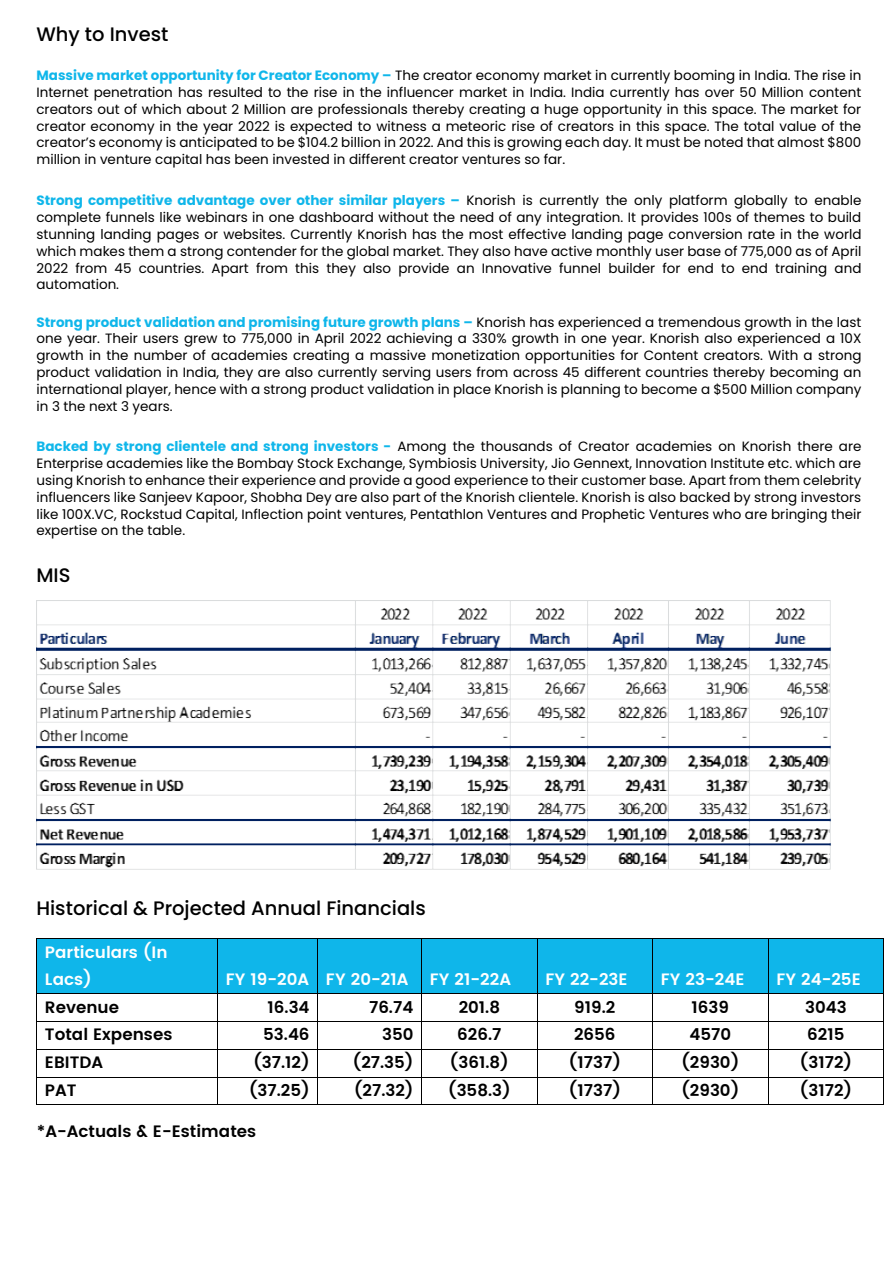
<style>
.page{position:relative;width:893px;height:1263px;background:#fff}
.page>*{position:absolute;margin:0;border:0;box-sizing:border-box;transform-origin:0 0}
.t1{font:500 19.5px "Poppins";color:#000}
.t2{font:600 16.5px "Poppins";color:#000}
.t3{font:600 16.5px/27.2px "Poppins";letter-spacing:.005em;color:#fff}
.t4{font:13.5px/16.8px "Poppins";color:#000;text-align:justify}
.s1{font-weight:700;color:#0fb6ea}
</style>
<div class="page">
<img style="left:36px;top:601px;width:795px;height:269px">
<div style="left:37px;top:939px;width:180px;height:54px;background:#0fb6ea"></div>
<div style="left:218px;top:939px;width:99px;height:54px;background:#0fb6ea"></div>
<div style="left:318px;top:939px;width:103px;height:54px;background:#0fb6ea"></div>
<div style="left:422px;top:939px;width:115px;height:54px;background:#0fb6ea"></div>
<div style="left:537px;top:939px;width:115px;height:54px;background:#0fb6ea"></div>
<div style="left:653px;top:939px;width:115px;height:54px;background:#0fb6ea"></div>
<div style="left:768px;top:939px;width:115px;height:54px;background:#0fb6ea"></div>
<hr style="left:37px;top:938px;width:180px;height:1px;background:#000">
<hr style="left:218px;top:938px;width:99px;height:1px;background:#000">
<hr style="left:318px;top:938px;width:103px;height:1px;background:#000">
<hr style="left:422px;top:938px;width:115px;height:1px;background:#000">
<hr style="left:538px;top:938px;width:114px;height:1px;background:#000">
<hr style="left:653px;top:938px;width:115px;height:1px;background:#000">
<hr style="left:768px;top:938px;width:115px;height:1px;background:#000">
<hr style="left:36px;top:939px;width:1px;height:54px;background:#000">
<hr style="left:217px;top:939px;width:1px;height:54px;background:#000">
<hr style="left:317px;top:939px;width:1px;height:54px;background:#000">
<hr style="left:421px;top:939px;width:1px;height:54px;background:#000">
<hr style="left:537px;top:939px;width:1px;height:54px;background:#000">
<hr style="left:652px;top:939px;width:1px;height:54px;background:#000">
<hr style="left:768px;top:939px;width:1px;height:54px;background:#000">
<hr style="left:883px;top:939px;width:1px;height:54px;background:#000">
<hr style="left:37px;top:993px;width:180px;height:1px;background:#000">
<hr style="left:218px;top:993px;width:99px;height:1px;background:#000">
<hr style="left:318px;top:993px;width:103px;height:1px;background:#000">
<hr style="left:422px;top:993px;width:115px;height:1px;background:#000">
<hr style="left:538px;top:993px;width:114px;height:1px;background:#000">
<hr style="left:653px;top:993px;width:115px;height:1px;background:#000">
<hr style="left:768px;top:993px;width:115px;height:1px;background:#000">
<hr style="left:37px;top:1021px;width:180px;height:1px;background:#000">
<hr style="left:218px;top:1021px;width:99px;height:1px;background:#000">
<hr style="left:318px;top:1021px;width:103px;height:1px;background:#000">
<hr style="left:422px;top:1021px;width:115px;height:1px;background:#000">
<hr style="left:538px;top:1021px;width:114px;height:1px;background:#000">
<hr style="left:653px;top:1021px;width:115px;height:1px;background:#000">
<hr style="left:768px;top:1021px;width:115px;height:1px;background:#000">
<hr style="left:37px;top:1049px;width:180px;height:1px;background:#000">
<hr style="left:218px;top:1049px;width:99px;height:1px;background:#000">
<hr style="left:318px;top:1049px;width:103px;height:1px;background:#000">
<hr style="left:422px;top:1049px;width:115px;height:1px;background:#000">
<hr style="left:538px;top:1049px;width:114px;height:1px;background:#000">
<hr style="left:653px;top:1049px;width:115px;height:1px;background:#000">
<hr style="left:768px;top:1049px;width:115px;height:1px;background:#000">
<hr style="left:37px;top:1077px;width:180px;height:1px;background:#000">
<hr style="left:218px;top:1077px;width:99px;height:1px;background:#000">
<hr style="left:318px;top:1077px;width:103px;height:1px;background:#000">
<hr style="left:422px;top:1077px;width:115px;height:1px;background:#000">
<hr style="left:538px;top:1077px;width:114px;height:1px;background:#000">
<hr style="left:653px;top:1077px;width:115px;height:1px;background:#000">
<hr style="left:768px;top:1077px;width:115px;height:1px;background:#000">
<svg style="left:36px;top:993px;width:1px;height:112px"></svg>
<hr style="left:37px;top:1104px;width:180px;height:1px;background:#000">
<svg style="left:217px;top:993px;width:1px;height:112px"></svg>
<hr style="left:218px;top:1104px;width:99px;height:1px;background:#000">
<svg style="left:317px;top:993px;width:1px;height:112px"></svg>
<hr style="left:318px;top:1104px;width:103px;height:1px;background:#000">
<svg style="left:421px;top:993px;width:1px;height:112px"></svg>
<hr style="left:422px;top:1104px;width:115px;height:1px;background:#000">
<svg style="left:537px;top:993px;width:1px;height:112px"></svg>
<hr style="left:538px;top:1104px;width:114px;height:1px;background:#000">
<svg style="left:652px;top:993px;width:1px;height:112px"></svg>
<hr style="left:653px;top:1104px;width:115px;height:1px;background:#000">
<svg style="left:768px;top:994px;width:1px;height:110px"></svg>
<hr style="left:768px;top:1104px;width:115px;height:1px;background:#000">
<svg style="left:883px;top:993px;width:1px;height:112px"></svg>
<h1 class="t1" style="left:36px;top:23px;width:134px">Why to Invest</h1>
<p class="t4" style="left:36px;top:67px;width:826px"><span class="s1">Massive market opportunity for Creator Economy –</span> The creator economy market in currently booming in India. The rise in Internet penetration has resulted to the rise in the influencer market in India. India currently has over 50 Million content creators out of which about 2 Million are professionals thereby creating a huge opportunity in this space. The market for creator economy in the year 2022 is expected to witness a meteoric rise of creators in this space. The total value of the creator’s economy is anticipated to be $104.2 billion in 2022. And this is growing each day. It must be noted that almost $800 million in venture capital has been invested in different creator ventures so far.</p>
<p class="t4" style="left:36px;top:192px;width:826px"><span class="s1">Strong competitive advantage over other similar players –</span> Knorish is currently the only platform globally to enable complete funnels like webinars in one dashboard without the need of any integration. It provides 100s of themes to build stunning landing pages or websites. Currently Knorish has the most effective landing page conversion rate in the world which makes them a strong contender for the global market. They also have active monthly user base of 775,000 as of April 2022 from 45 countries. Apart from this they also provide an Innovative funnel builder for end to end training and automation.</p>
<p class="t4" style="left:36px;top:314px;width:826px"><span class="s1">Strong product validation and promising future growth plans –</span> Knorish has experienced a tremendous growth in the last one year. Their users grew to 775,000 in April 2022 achieving a 330% growth in one year. Knorish also experienced a 10X growth in the number of academies creating a massive monetization opportunities for Content creators. With a strong product validation in India, they are also currently serving users from across 45 different countries thereby becoming an international player, hence with a strong product validation in place Knorish is planning to become a $500 Million company in 3 the next 3 years.</p>
<p class="t4" style="left:36px;top:438px;width:826px"><span class="s1">Backed by strong clientele and strong investors -</span> Among the thousands of Creator academies on Knorish there are Enterprise academies like the Bombay Stock Exchange, Symbiosis University, Jio Gennext, Innovation Institute etc. which are using Knorish to enhance their experience and provide a good experience to their customer base. Apart from them celebrity influencers like Sanjeev Kapoor, Shobha Dey are also part of the Knorish clientele. Knorish is also backed by strong investors like 100X.VC, Rockstud Capital, Inflection point ventures, Pentathlon Ventures and Prophetic Ventures who are bringing their expertise on the table.</p>
<h1 class="t1" style="left:36px;top:564px;width:36px">MIS</h1>
<h1 class="t1" style="left:36px;top:896px;width:391px">Historical &amp; Projected Annual Financials</h1>
<p class="t3" style="left:45px;top:939px;width:124px">Particulars (In<br>Lacs)</p>
<p class="t3" style="left:226px;top:966px;width:184px">FY 19-20A FY 20-21A</p>
<p class="t3" style="left:430px;top:966px;width:83px">FY 21-22A</p>
<p class="t3" style="left:545px;top:966px;width:84px">FY 22-23E</p>
<p class="t3" style="left:661px;top:966px;width:85px">FY 23-24E</p>
<p class="t3" style="left:776px;top:966px;width:86px">FY 24-25E</p>
<p class="t2" style="left:45px;top:994px;width:76px">Revenue</p>
<p class="t2" style="left:268px;top:994px;width:44px">16.34</p>
<p class="t2" style="left:369px;top:994px;width:46px">76.74</p>
<p class="t2" style="left:459px;top:994px;width:43px">201.8</p>
<p class="t2" style="left:574px;top:994px;width:43px">919.2</p>
<p class="t2" style="left:692px;top:994px;width:39px">1639</p>
<p class="t2" style="left:805px;top:994px;width:43px">3043</p>
<p class="t2" style="left:45px;top:1022px;width:129px">Total Expenses</p>
<p class="t2" style="left:263px;top:1022px;width:48px">53.46</p>
<p class="t2" style="left:382px;top:1022px;width:33px">350</p>
<p class="t2" style="left:457px;top:1022px;width:46px">626.7</p>
<p class="t2" style="left:574px;top:1022px;width:43px">2656</p>
<p class="t2" style="left:689px;top:1022px;width:43px">4570</p>
<p class="t2" style="left:807px;top:1022px;width:39px">6215</p>
<p class="t2" style="left:45px;top:1050px;width:60px">EBITDA</p>
<p class="t2" style="left:253px;top:1050px;width:58px">(37.12)</p>
<p class="t2" style="left:353px;top:1050px;width:62px">(27.35)</p>
<p class="t2" style="left:450px;top:1050px;width:60px">(361.8)</p>
<p class="t2" style="left:569px;top:1050px;width:53px">(1737)</p>
<p class="t2" style="left:681px;top:1050px;width:59px">(2930)</p>
<p class="t2" style="left:800px;top:1050px;width:54px">(3172)</p>
<p class="t2" style="left:45px;top:1078px;width:33px">PAT</p>
<p class="t2" style="left:249px;top:1078px;width:62px">(37.25)</p>
<p class="t2" style="left:354px;top:1078px;width:61px">(27.32)</p>
<p class="t2" style="left:448px;top:1078px;width:64px">(358.3)</p>
<p class="t2" style="left:569px;top:1078px;width:53px">(1737)</p>
<p class="t2" style="left:681px;top:1078px;width:59px">(2930)</p>
<p class="t2" style="left:800px;top:1078px;width:54px">(3172)</p>
<p class="t2" style="left:37px;top:1119px;width:221px">*A-Actuals &amp; E-Estimates</p>
</div>
